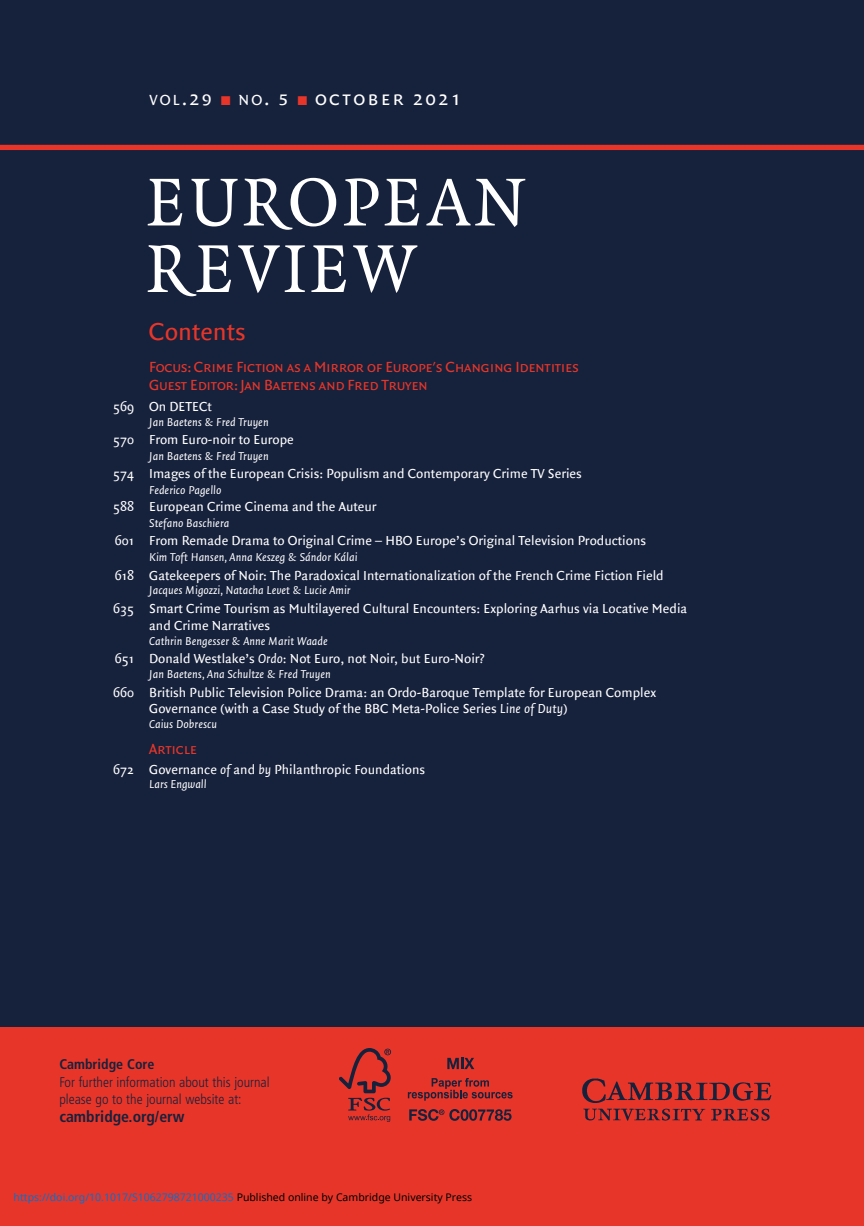
<style>
.page{position:relative;width:864px;height:1226px;background:#16213c}
.page>*{position:absolute;margin:0;border:0;box-sizing:border-box;transform-origin:0 0}
.t1{font:72.62px/66.5px "Quadraat";letter-spacing:.05em;color:#fff}
.t2{font:26.25px "Quadraat Sans";color:#e73629}
.t3{font:21px "Quadraat Sans Caps";letter-spacing:.1em;color:#fff}
.t4{font:15.75px/18.4px "Quadraat Sans Caps";letter-spacing:-.02em;color:#e73629}
.t5{font:700 condensed 15.75px "Frutiger LT Std";color:#16213c}
.t6{font:14px/16.6px "Quadraat Sans";color:#fff}
.t7{font:300 condensed 14px/17.5px "Frutiger LT Std";color:#16213c}
.t8{font:700 condensed 14px "Frutiger LT Std";color:#16213c}
.t9{font:italic 12.25px "Quadraat Sans";color:#fff}
.t10{font:10.5px "Noto Sans";color:#0172cf}
.s1{font-size:15.75px}
.s2{font-family:"Monotype Sorts";font-size:12.25px;color:#e73629}
.s3{font-style:inherit}
.s4{font-style:italic}
.s5{color:#000}
</style>
<div class="page">
<div style="left:0;top:1027px;width:864px;height:199px;background:#e73629"></div>
<div style="left:0;top:145px;width:864px;height:5px;background:#e73629"></div>
<img style="left:582px;top:1078px;width:190px;height:43px">
<svg style="left:447px;top:1058px;width:27px;height:11px"></svg>
<svg style="left:408px;top:1078px;width:104px;height:22px"></svg>
<svg style="left:409px;top:1109px;width:102px;height:12px"></svg>
<svg style="left:339px;top:1048px;width:52px;height:74px"></svg>
<h3 class="t3" style="left:150px;top:86px;width:313px"><span class="s1">VOL</span>.29 <span class="s2">n</span> <span class="s1">NO</span>. 5 <span class="s2">n</span> <span class="s3">october</span> 2021</h3>
<h1 class="t1" style="left:146px;top:171px;width:381px">EUROPEAN<br>REVIEW</h1>
<h2 class="t2" style="left:149px;top:316px;width:99px">Contents</h2>
<p class="t4" style="left:149px;top:358px;width:431px">Focus: Crime Fiction as a Mirror of Europe's Changing Identities<br>Guest Editor: Jan Baetens and Fred Truyen</p>
<p class="t6" style="left:113px;top:398px;width:100px">569 On DETECt</p>
<p class="t9" style="left:149px;top:415px;width:121px">Jan Baetens &amp; Fred Truyen</p>
<p class="t6" style="left:113px;top:432px;width:182px">570 From Euro-noir to Europe</p>
<p class="t9" style="left:149px;top:449px;width:121px">Jan Baetens &amp; Fred Truyen</p>
<p class="t6" style="left:113px;top:466px;width:470px">574 Images of the European Crisis: Populism and Contemporary Crime TV Series</p>
<p class="t9" style="left:149px;top:484px;width:74px">Federico Pagello</p>
<p class="t6" style="left:113px;top:498px;width:265px">588 European Crime Cinema and the Auteur</p>
<p class="t9" style="left:149px;top:516px;width:82px">Stefano Baschiera</p>
<p class="t6" style="left:115px;top:533px;width:533px">601 From Remade Drama to Original Crime – HBO Europe’s Original Television Productions</p>
<p class="t9" style="left:149px;top:550px;width:210px">Kim Toft Hansen, Anna Keszeg &amp; Sándor Kálai</p>
<p class="t6" style="left:115px;top:567px;width:550px">618 Gatekeepers of Noir: The Paradoxical Internationalization of the French Crime Fiction Field</p>
<p class="t9" style="left:149px;top:584px;width:203px">Jacques Migozzi, Natacha Levet &amp; Lucie Amir</p>
<p class="t6" style="left:149px;top:600px;width:539px;text-indent:-36px">635 Smart Crime Tourism as Multilayered Cultural Encounters: Exploring Aarhus via Locative Media and Crime Narratives</p>
<p class="t9" style="left:149px;top:634px;width:180px">Cathrin Bengesser &amp; Anne Marit Waade</p>
<p class="t6" style="left:115px;top:651px;width:371px">651 Donald Westlake’s <span class="s4">Ordo</span>: Not Euro, not Noir, but Euro-Noir?</p>
<p class="t9" style="left:149px;top:668px;width:183px">Jan Baetens, Ana Schultze &amp; Fred Truyen</p>
<p class="t6" style="left:149px;top:684px;width:508px;text-indent:-36px">660 British Public Television Police Drama: an Ordo-Baroque Template for European Complex<br>Governance (with a Case Study of the BBC Meta-Police Series <span class="s4">Line of Duty</span>)</p>
<p class="t9" style="left:149px;top:718px;width:69px">Caius Dobrescu</p>
<p class="t4" style="left:149px;top:740px;width:49px">Article</p>
<p class="t6" style="left:113px;top:761px;width:313px">672 Governance <span class="s4">of</span> and <span class="s4">by</span> Philanthropic Foundations</p>
<p class="t9" style="left:149px;top:778px;width:59px">Lars Engwall</p>
<p class="t8" style="left:59px;top:1056px;width:96px">Cambridge Core</p>
<p class="t7" style="left:59px;top:1073px;width:212px">For further information about this journal please go to the journal website at:</p>
<p class="t5" style="left:59px;top:1107px;width:127px">cambridge.org/erw</p>
<p class="t10" style="left:14px;top:1190px;width:460px">https://doi.org/10.1017/S1062798721000235 <span class="s5">Published online by Cambridge University Press</span></p>
</div>
